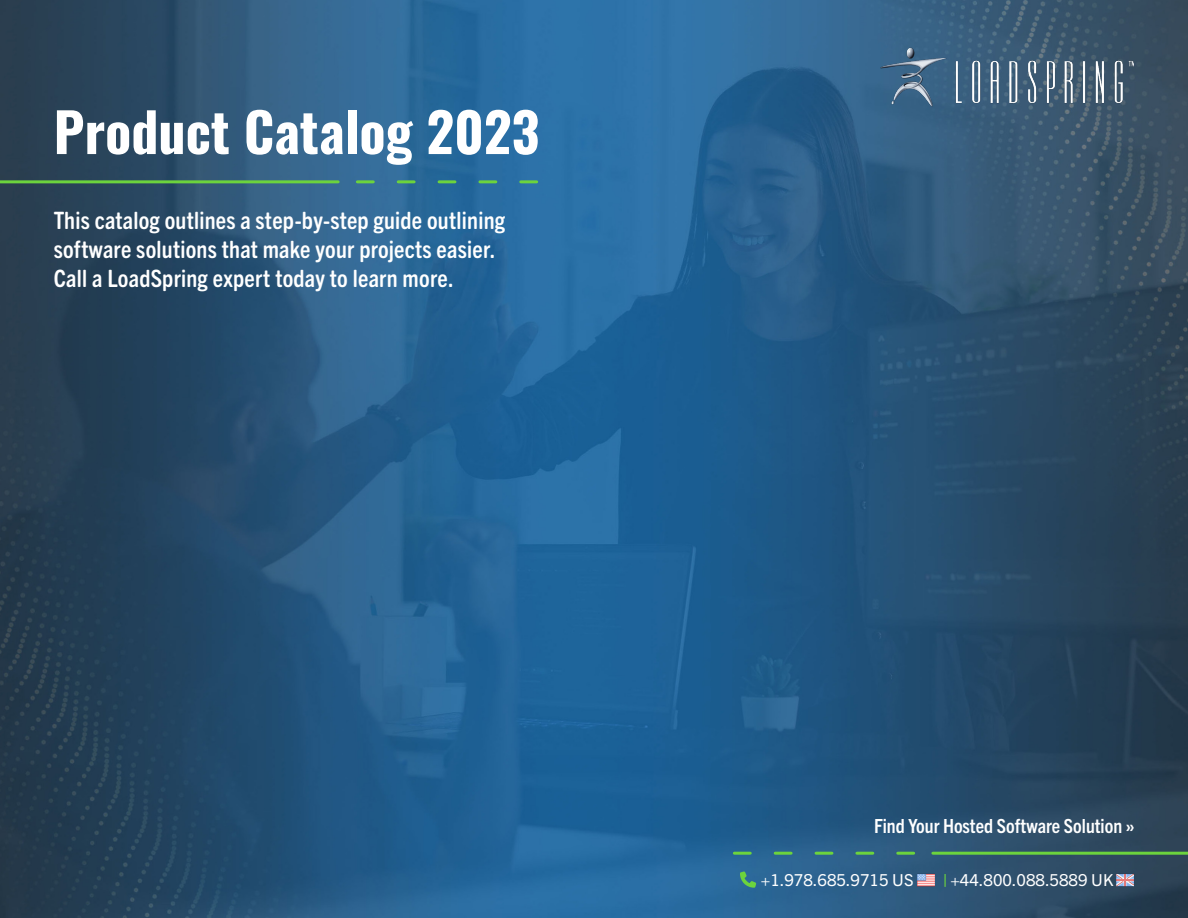
<style>
.page{position:relative;width:1188px;height:918px;background:#fff}
.page>*{position:absolute;margin:0;border:0;box-sizing:border-box;transform-origin:0 0}
.t1{font:700 54px "Oswald";color:#fff}
.t2{font:700 condensed 24px/28.8px "Trade Gothic Next SR Pro";letter-spacing:.01em;color:#fff}
.t3{font:700 condensed 19.5px "Trade Gothic Next LT Pro";color:#fff}
.t4{font:16.5px "Trade Gothic Next LT Pro";color:#fff}
.s1{font-family:"Trade Gothic Next LT Pro Hv Cm";color:#6cd33d}
</style>
<div class="page">
<img style="left:0;top:0;width:1188px;height:918px">
<img style="left:878px;top:45px;width:256px;height:63px">
<svg style="left:734px;top:852px;width:180px;height:3px"></svg>
<hr style="left:933px;top:852px;width:255px;height:3px;background:#6cd33d">
<svg style="left:357px;top:180px;width:180px;height:3px"></svg>
<hr style="left:0;top:180px;width:338px;height:3px;background:#6cd33d">
<svg style="left:740px;top:871px;width:16px;height:17px"></svg>
<img style="left:917px;top:871px;width:18px;height:18px">
<img style="left:1117px;top:871px;width:17px;height:18px">
<p class="t1" style="left:54px;top:84px;width:487px">Product Catalog 2023</p>
<p class="t2" style="left:54px;top:205px;width:453px">This catalog outlines a step-by-step guide outlining software solutions that make your projects easier.<br>Call a LoadSpring expert today to learn more.</p>
<p class="t3" style="left:874px;top:813px;width:262px">Find Your Hosted Software Solution »</p>
<p class="t4" style="left:761px;top:868px;width:154px">+1.978.685.9715 US</p>
<p class="t4" style="left:944px;top:868px;width:171px"><span class="s1">|</span> +44.800.088.5889 UK</p>
</div>
